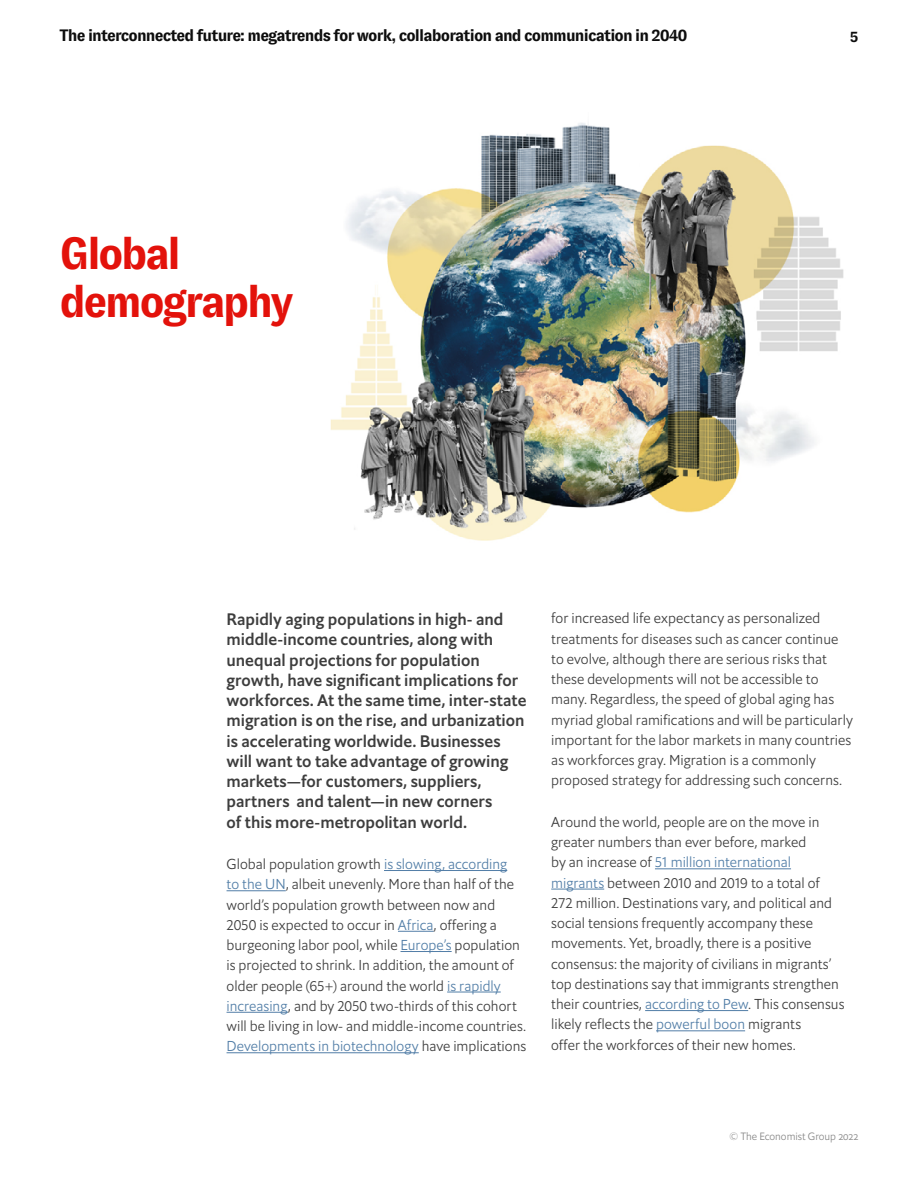
<style>
.page{position:relative;width:918px;height:1188px;background:#fff}
.page>*{position:absolute;margin:0;border:0;box-sizing:border-box;transform-origin:0 0}
.t1{font:700 45px/48px "GT Zirkon";letter-spacing:-.065em;color:#e3120b}
.t2{font:500 16.5px/20.2px "Econ Sans OS";color:#3d3d3d}
.t3{font:700 16.5px "GT Zirkon";letter-spacing:-.05em;color:#0d0d0d}
.t4{font:700 15px "GT Zirkon";color:#0d0d0d}
.t5{font:300 14.25px/20.2px "Econ Sans OS";letter-spacing:.005em;color:#3d3d3d}
.t6{font:300 10.5px "Econ Sans OS";color:#868686}
.s1{color:#527ea7}
</style>
<div class="page">
<hr style="left:384px;top:870px;width:123px;height:1px;background:#527ea7">
<hr style="left:227px;top:890px;width:59px;height:1px;background:#527ea7">
<hr style="left:398px;top:931px;width:36px;height:1px;background:#527ea7">
<hr style="left:401px;top:951px;width:51px;height:1px;background:#527ea7">
<hr style="left:447px;top:992px;width:54px;height:1px;background:#527ea7">
<hr style="left:227px;top:1012px;width:61px;height:1px;background:#527ea7">
<hr style="left:227px;top:1052px;width:192px;height:1px;background:#527ea7">
<hr style="left:655px;top:868px;width:136px;height:1px;background:#527ea7">
<hr style="left:551px;top:889px;width:53px;height:1px;background:#527ea7">
<hr style="left:645px;top:1010px;width:103px;height:1px;background:#527ea7">
<hr style="left:656px;top:1030px;width:89px;height:1px;background:#527ea7">
<img style="left:330px;top:123px;width:514px;height:418px">
<p class="t3" style="left:60px;top:26px;width:630px">The interconnected future: megatrends for work, collaboration and communication in 2040</p>
<p class="t4" style="left:850px;top:28px;width:10px">5</p>
<h1 class="t1" style="left:60px;top:230px;width:236px">Global demography</h1>
<p class="t2" style="left:227px;top:609px;width:301px">Rapidly aging populations in high- and middle-income countries, along with unequal projections for population growth, have significant implications for workforces. At the same time, inter-state migration is on the rise, and urbanization is accelerating worldwide. Businesses will want to take advantage of growing markets—for customers, suppliers, partners and talent—in new corners<br>of this more-metropolitan world.</p>
<p class="t5" style="left:227px;top:854px;width:301px">Global population growth <span class="s1">is slowing, according<br>to the UN</span>, albeit unevenly. More than half of the world’s population growth between now and 2050 is expected to occur in <span class="s1">Africa</span>, offering a burgeoning labor pool, while <span class="s1">Europe’s</span> population is projected to shrink. In addition, the amount of older people (65+) around the world <span class="s1">is rapidly increasing</span>, and by 2050 two-thirds of this cohort will be living in low- and middle-income countries.<br><span class="s1">Developments in biotechnology</span> have implications</p>
<p class="t5" style="left:551px;top:608px;width:303px">for increased life expectancy as personalized treatments for diseases such as cancer continue to evolve, although there are serious risks that these developments will not be accessible to many. Regardless, the speed of global aging has myriad global ramifications and will be particularly important for the labor markets in many countries as workforces gray. Migration is a commonly proposed strategy for addressing such concerns.</p>
<p class="t5" style="left:551px;top:812px;width:295px">Around the world, people are on the move in greater numbers than ever before, marked<br>by an increase of <span class="s1">51 million international migrants</span> between 2010 and 2019 to a total of 272 million. Destinations vary, and political and social tensions frequently accompany these movements. Yet, broadly, there is a positive consensus: the majority of civilians in migrants’ top destinations say that immigrants strengthen their countries, <span class="s1">according to Pew</span>. This consensus likely reflects the <span class="s1">powerful boon</span> migrants<br>offer the workforces of their new homes.</p>
<p class="t6" style="left:730px;top:1130px;width:130px">© The Economist Group 2022</p>
</div>
